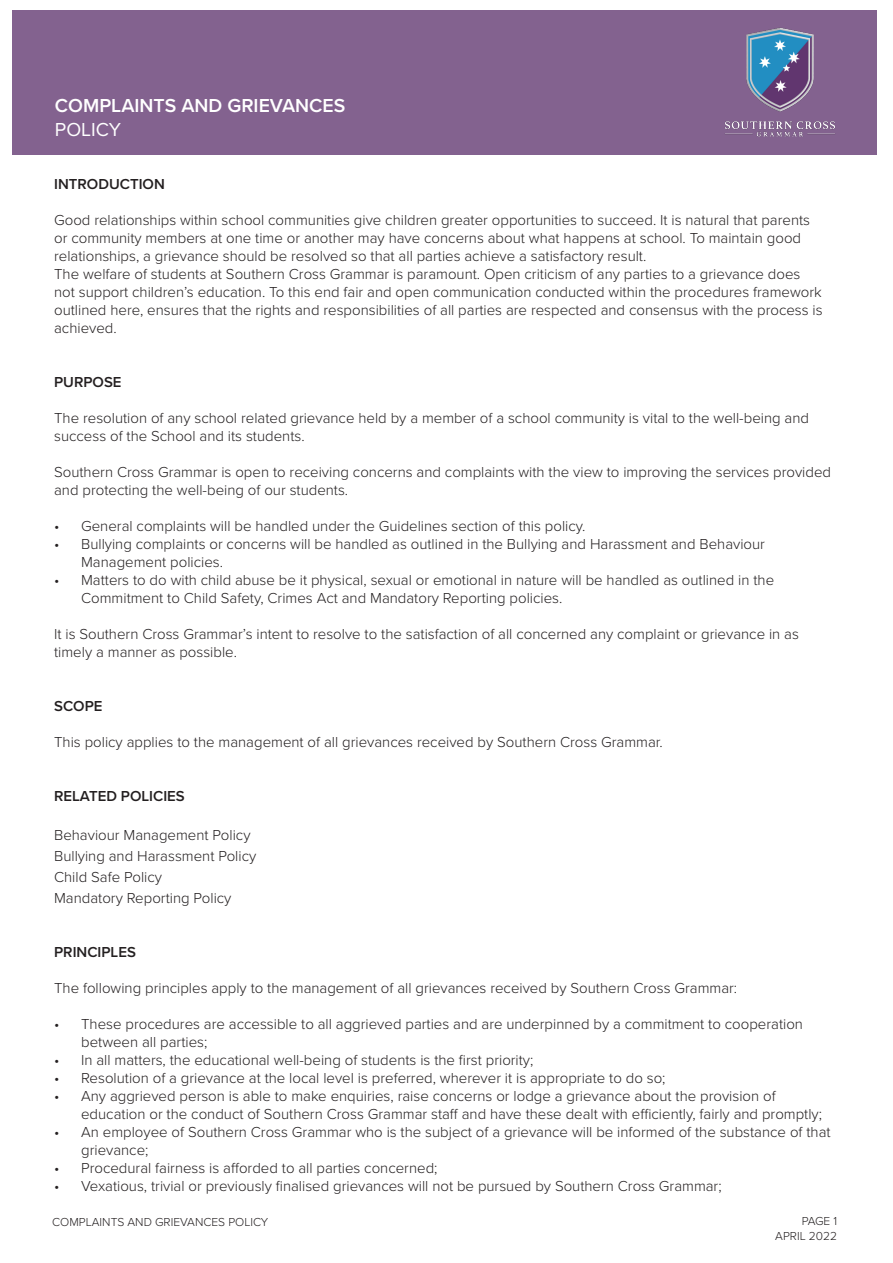
<style>
.page{position:relative;width:893px;height:1263px;background:#fff}
.page>*{position:absolute;margin:0;border:0;box-sizing:border-box;transform-origin:0 0}
.t1{font:600 19.5px "Proxima Nova";color:#fff}
.t2{font:19.5px "Proxima Nova";color:#fff}
.body{font:300 15px/18px "Proxima Nova";color:#231f20}
.t3{font:600 15px "Proxima Nova";color:#231f20}
.t4{font:300 12px/14.5px "Proxima Nova";color:#231f20;text-align:right}
</style>
<div class="page">
<div style="left:13px;top:10px;width:864px;height:144px;background:#83628f"></div>
<img style="left:725px;top:27px;width:110px;height:110px">
<h1 class="t1" style="left:55px;top:91px;width:292px">COMPLAINTS AND GRIEVANCES</h1>
<h1 class="t2" style="left:55px;top:115px;width:68px">POLICY</h1>
<p class="t3" style="left:54px;top:172px;width:112px">INTRODUCTION</p>
<p class="body" style="left:54px;top:210px;width:757px">Good relationships within school communities give children greater opportunities to succeed. It is natural that parents or community members at one time or another may have concerns about what happens at school. To maintain good relationships, a grievance should be resolved so that all parties achieve a satisfactory result.</p>
<p class="body" style="left:54px;top:264px;width:770px">The welfare of students at Southern Cross Grammar is paramount. Open criticism of any parties to a grievance does not support children’s education. To this end fair and open communication conducted within the procedures framework outlined here, ensures that the rights and responsibilities of all parties are respected and consensus with the process is achieved.</p>
<p class="t3" style="left:54px;top:370px;width:69px">PURPOSE</p>
<p class="body" style="left:54px;top:408px;width:756px">The resolution of any school related grievance held by a member of a school community is vital to the well-being and success of the School and its students.</p>
<p class="body" style="left:54px;top:462px;width:778px">Southern Cross Grammar is open to receiving concerns and complaints with the view to improving the services provided and protecting the well-being of our students.</p>
<p class="body" style="left:54px;top:516px;width:533px">• General complaints will be handled under the Guidelines section of this policy.</p>
<p class="body" style="left:81px;top:534px;width:685px;text-indent:-27px">• Bullying complaints or concerns will be handled as outlined in the Bullying and Harassment and Behaviour<br>Management policies.</p>
<p class="body" style="left:81px;top:570px;width:694px;text-indent:-27px">• Matters to do with child abuse be it physical, sexual or emotional in nature will be handled as outlined in the<br>Commitment to Child Safety, Crimes Act and Mandatory Reporting policies.</p>
<p class="body" style="left:54px;top:624px;width:746px">It is Southern Cross Grammar’s intent to resolve to the satisfaction of all concerned any complaint or grievance in as timely a manner as possible.</p>
<p class="t3" style="left:54px;top:694px;width:50px">SCOPE</p>
<p class="body" style="left:54px;top:732px;width:610px">This policy applies to the management of all grievances received by Southern Cross Grammar.</p>
<p class="t3" style="left:54px;top:784px;width:132px">RELATED POLICIES</p>
<p class="body" style="left:54px;top:825px;width:198px">Behaviour Management Policy</p>
<p class="body" style="left:54px;top:846px;width:204px">Bullying and Harassment Policy</p>
<p class="body" style="left:54px;top:867px;width:109px">Child Safe Policy</p>
<p class="body" style="left:54px;top:888px;width:179px">Mandatory Reporting Policy</p>
<p class="t3" style="left:54px;top:940px;width:83px">PRINCIPLES</p>
<p class="body" style="left:54px;top:978px;width:685px">The following principles apply to the management of all grievances received by Southern Cross Grammar:</p>
<p class="body" style="left:81px;top:1014px;width:723px;text-indent:-27px">• These procedures are accessible to all aggrieved parties and are underpinned by a commitment to cooperation between all parties;</p>
<p class="body" style="left:54px;top:1050px;width:481px">• In all matters, the educational well-being of students is the first priority;</p>
<p class="body" style="left:54px;top:1068px;width:613px">• Resolution of a grievance at the local level is preferred, wherever it is appropriate to do so;</p>
<p class="body" style="left:81px;top:1086px;width:742px;text-indent:-27px">• Any aggrieved person is able to make enquiries, raise concerns or lodge a grievance about the provision of education or the conduct of Southern Cross Grammar staff and have these dealt with efficiently, fairly and promptly;</p>
<p class="body" style="left:81px;top:1122px;width:751px;text-indent:-27px">• An employee of Southern Cross Grammar who is the subject of a grievance will be informed of the substance of that grievance;</p>
<p class="body" style="left:54px;top:1158px;width:385px">• Procedural fairness is afforded to all parties concerned;</p>
<p class="body" style="left:54px;top:1176px;width:669px">• Vexatious, trivial or previously finalised grievances will not be pursued by Southern Cross Grammar;</p>
<p class="t4" style="left:52px;top:1214px;width:218px">COMPLAINTS AND GRIEVANCES POLICY</p>
<p class="t4" style="left:775px;top:1213px;width:63px">PAGE 1<br>APRIL 2022</p>
</div>
